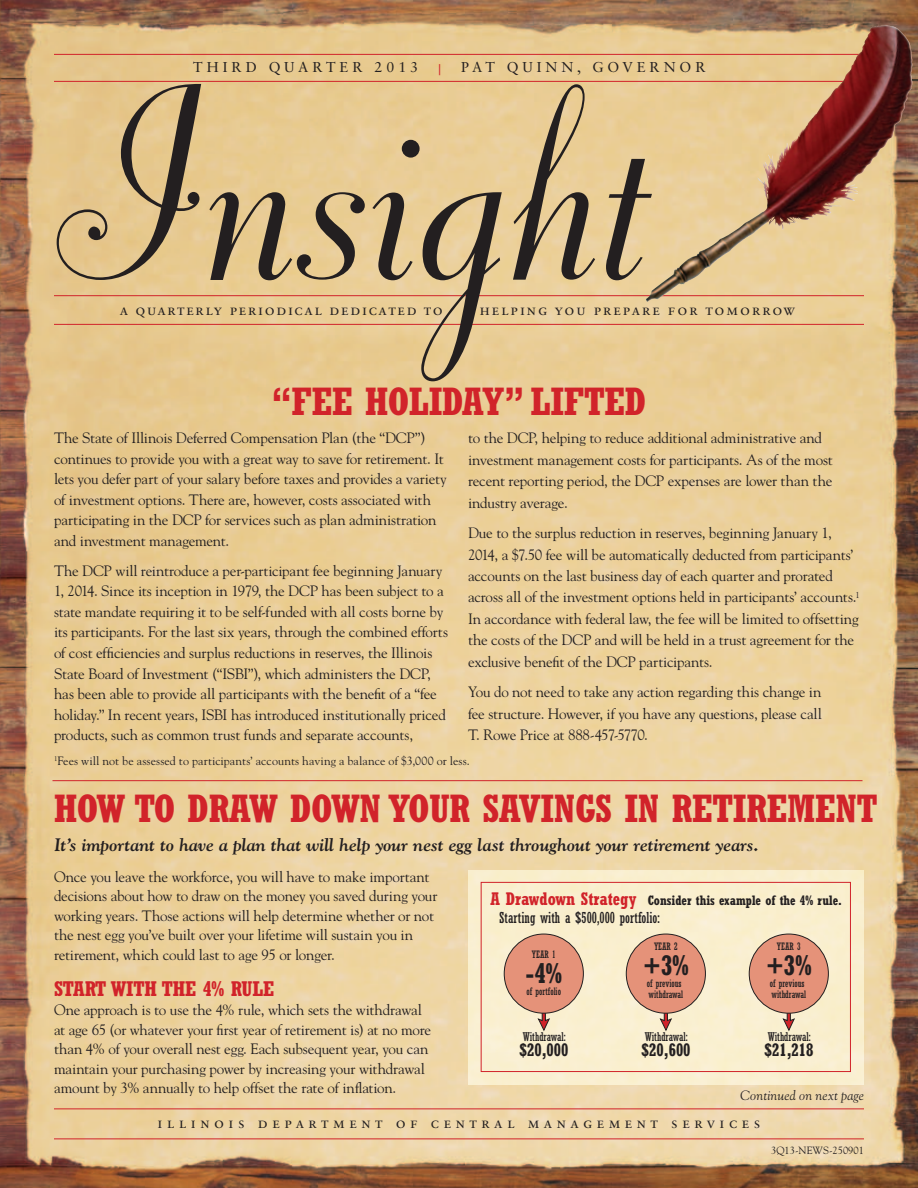
<style>
.page{position:relative;width:918px;height:1188px;background:#fff}
.page>*{position:absolute;margin:0;border:0;box-sizing:border-box;transform-origin:0 0}
.t1{font:330px "Dorchester Script MT Std";letter-spacing:-.01em;color:#231f20}
.t2{font:700 condensed 39px "Rockwell Std";letter-spacing:-.01em;color:#d1232a}
.t3{font:700 condensed 28.05px "Rockwell Std";color:#231f20;scale:.95 1}
.t4{font:700 condensed 21px "Rockwell Std";letter-spacing:-.01em;color:#d1232a}
.t5{font:italic 700 18px "Goudy Std";letter-spacing:-.005em;color:#231f20}
.t6{font:700 condensed 18px "Rockwell Std";color:#231f20;scale:.95 1}
.t7{font:15px/20.5px "Goudy Std";letter-spacing:-.015em;color:#231f20}
.t8{font:15px "Sabon LT Std";letter-spacing:.3em;color:#231f20}
.t9{font:15px "Sabon LT Std";letter-spacing:.11em;color:#231f20}
.t10{font:condensed 15px "Rockwell Std";color:#231f20;scale:.95 1}
.t11{font:15px "Sabon LT Std";letter-spacing:.13em;color:#231f20}
.t12{font:14.25px "Sabon LT Std";letter-spacing:.28em;color:#231f20}
.t13{font:14.25px "Sabon LT Std";color:#d1232a}
.t14{font:700 condensed 13.5px "Rockwell Std";color:#231f20;scale:.95 1}
.t15{font:italic 13.5px "Goudy Std";letter-spacing:.01em;color:#231f20}
.t16{font:12px "Goudy Std";letter-spacing:.01em;color:#231f20}
.t17{font:condensed 12px "Rockwell Std";color:#231f20;scale:.95 1}
.t18{font:10.5px "Goudy Std";color:#231f20}
.t19{font:condensed 10.2px/11.6px "Rockwell Std";color:#231f20;scale:.95 1}
.s1{font-size:18px;color:#d1232a}
</style>
<div class="page">
<img style="left:0;top:0;width:918px;height:1188px">
<hr style="left:54px;top:295px;width:810px;height:1px;background:#d1232a">
<hr style="left:54px;top:81px;width:810px;height:1px;background:#d1232a">
<hr style="left:54px;top:324px;width:810px;height:1px;background:#d1232a">
<hr style="left:54px;top:54px;width:810px;height:1px;background:#d1232a">
<img style="left:756px;top:26px;width:123px;height:176px">
<hr style="left:54px;top:1108px;width:810px;height:1px;background:#d1232a">
<hr style="left:54px;top:1138px;width:810px;height:1px;background:#d1232a">
<hr style="left:52px;top:780px;width:810px;height:1px;background:#d1232a">
<div style="left:469px;top:871px;width:394px;height:214px;background:#faefcf"></div>
<div style="left:481px;top:882px;width:370px;height:190px;border:1px solid #d1232a"></div>
<svg style="left:537px;top:1013px;width:14px;height:19px"></svg>
<div style="left:504px;top:934px;width:79px;height:79px;background:#e59279;border-radius:50%"></div>
<div style="left:504px;top:934px;width:80px;height:80px;border:1px solid #231f20;border-radius:50%"></div>
<svg style="left:659px;top:1013px;width:14px;height:19px"></svg>
<svg style="left:782px;top:1013px;width:14px;height:19px"></svg>
<div style="left:749px;top:934px;width:79px;height:79px;background:#e59279;border-radius:50%"></div>
<div style="left:749px;top:934px;width:80px;height:80px;border:1px solid #231f20;border-radius:50%"></div>
<div style="left:626px;top:934px;width:79px;height:79px;background:#e59279;border-radius:50%"></div>
<div style="left:626px;top:934px;width:80px;height:80px;border:1px solid #231f20;border-radius:50%"></div>
<p class="t12" style="left:193px;top:59px;width:226px">THIRD QUARTER 2013</p>
<p class="t13" style="left:438px;top:62px;width:5px">|</p>
<p class="t12" style="left:461px;top:59px;width:246px">PAT QUINN, GOVERNOR</p>
<h1 class="t1" style="left:51px;top:19px;width:599px">Insight</h1>
<p class="t9" style="left:120px;top:300px;width:325px">a quarterly periodical dedicated to</p>
<p class="t11" style="left:480px;top:300px;width:317px">helping you prepare for tomorrow</p>
<h2 class="t2" style="left:272px;top:378px;width:376px">“FEE HOLIDAY” LIFTED</h2>
<p class="t7" style="left:54px;top:428px;width:394px">The State of Illinois Deferred Compensation Plan (the “DCP”) continues to provide you with a great way to save for retirement. It lets you defer part of your salary before taxes and provides a variety of investment options. There are, however, costs associated with participating in the DCP for services such as plan administration and investment management.</p>
<p class="t7" style="left:54px;top:560px;width:396px">The DCP will reintroduce a per-participant fee beginning January 1, 2014. Since its inception in 1979, the DCP has been subject to a state mandate requiring it to be self-funded with all costs borne by its participants. For the last six years, through the combined efforts of cost efficiencies and surplus reductions in reserves, the Illinois State Board of Investment (“ISBI”), which administers the DCP, has been able to provide all participants with the benefit of a “fee holiday.” In recent years, ISBI has introduced institutionally priced products, such as common trust funds and separate accounts,</p>
<p class="t7" style="left:468px;top:427px;width:366px;line-height:21.5px">to the DCP, helping to reduce additional administrative and investment management costs for participants. As of the most recent reporting period, the DCP expenses are lower than the industry average.</p>
<p class="t7" style="left:468px;top:522px;width:393px;line-height:21.5px">Due to the surplus reduction in reserves, beginning January 1, 2014, a $7.50 fee will be automatically deducted from participants’ accounts on the last business day of each quarter and prorated across all of the investment options held in participants’ accounts.<sup>1<br></sup>In accordance with federal law, the fee will be limited to offsetting the costs of the DCP and will be held in a trust agreement for the exclusive benefit of the DCP participants.</p>
<p class="t7" style="left:468px;top:681px;width:355px;line-height:21.5px;text-align:justify">You do not need to take any action regarding this change in fee structure. However, if you have any questions, please call T. Rowe Price at 888-457-5770.</p>
<p class="t16" style="left:54px;top:753px;width:417px"><sup>1</sup>Fees will not be assessed to participants’ accounts having a balance of $3,000 or less.</p>
<h2 class="t2" style="left:54px;top:785px;width:825px">HOW TO DRAW DOWN YOUR SAVINGS IN RETIREMENT</h2>
<p class="t5" style="left:54px;top:833px;width:707px">It’s important to have a plan that will help your nest egg last throughout your retirement years.</p>
<p class="t7" style="left:54px;top:867px;width:385px;line-height:19.5px">Once you leave the workforce, you will have to make important decisions about how to draw on the money you saved during your working years. Those actions will help determine whether or not the nest egg you’ve built over your lifetime will sustain you in retirement, which could last to age 95 or longer.</p>
<h3 class="t4" style="left:54px;top:976px;width:222px">START WITH THE 4% RULE</h3>
<p class="t7" style="left:54px;top:1000px;width:379px;line-height:19.5px">One approach is to use the 4% rule, which sets the withdrawal at age 65 (or whatever your first year of retirement is) at no more than 4% of your overall nest egg. Each subsequent year, you can maintain your purchasing power by increasing your withdrawal amount by 3% annually to help offset the rate of inflation.</p>
<p class="t14" style="left:491px;top:892px;width:371px"><span class="s1">A DRAWDOWN STRATEGY</span> CONSIDER THIS EXAMPLE OF THE 4% RULE.</p>
<p class="t10" style="left:499px;top:910px;width:171px">Starting with a $500,000 portfolio:</p>
<p class="t19" style="left:532px;top:949px;width:26px">YEAR 1</p>
<h3 class="t3" style="left:526px;top:957px;width:40px">-4%</h3>
<p class="t19" style="left:527px;top:986px;width:38px">of portfolio</p>
<p class="t17" style="left:523px;top:1030px;width:46px">Withdrawal:</p>
<p class="t6" style="left:519px;top:1040px;width:54px">$20,000</p>
<p class="t19" style="left:654px;top:941px;width:26px">YEAR 2</p>
<h3 class="t3" style="left:643px;top:949px;width:49px">+3%</h3>
<p class="t19" style="left:647px;top:978px;width:40px">of previous withdrawal</p>
<p class="t19" style="left:777px;top:941px;width:26px">YEAR 3</p>
<h3 class="t3" style="left:766px;top:949px;width:49px">+3%</h3>
<p class="t19" style="left:770px;top:978px;width:40px">of previous withdrawal</p>
<p class="t17" style="left:645px;top:1030px;width:46px">Withdrawal:</p>
<p class="t6" style="left:641px;top:1040px;width:54px">$20,600</p>
<p class="t17" style="left:768px;top:1030px;width:46px">Withdrawal:</p>
<p class="t6" style="left:764px;top:1040px;width:54px">$21,218</p>
<p class="t15" style="left:741px;top:1088px;width:125px">Continued on next page</p>
<p class="t8" style="left:157px;top:1114px;width:605px">illinois department of central management services</p>
<p class="t18" style="left:771px;top:1144px;width:94px">3Q13-NEWS-250901</p>
</div>
